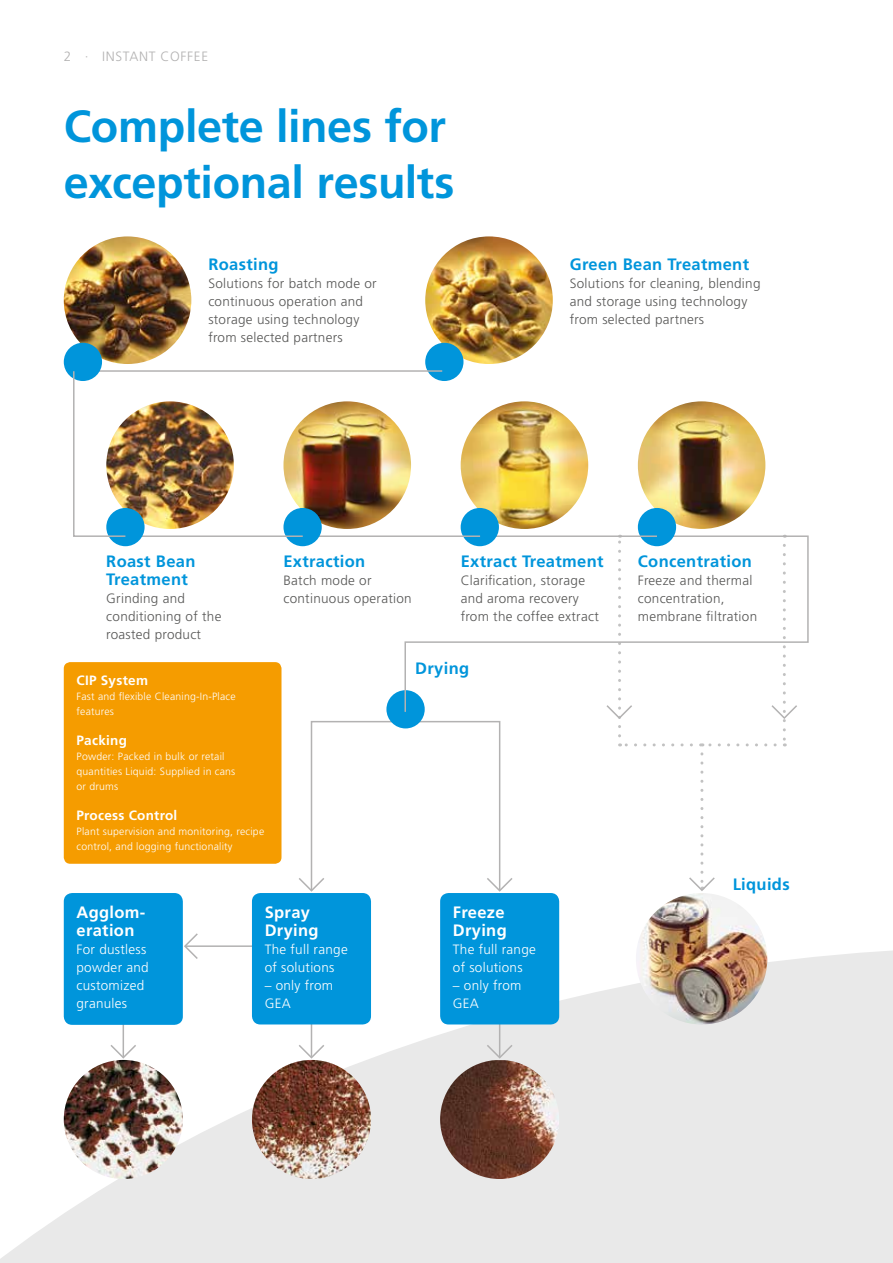
<style>
.page{position:relative;width:893px;height:1263px;background:#fff}
.page>*{position:absolute;margin:0;border:0;box-sizing:border-box;transform-origin:0 0}
.t1{font:700 45px/56.2px "Frutiger LT Pro";letter-spacing:-.01em;color:#0095db}
.t2{font:700 16.5px/18px "Frutiger LT Pro";letter-spacing:.02em;color:#0095db}
.t3{font:700 16.5px/18px "Frutiger LT Pro";letter-spacing:.02em;color:#fff}
.t4{font:300 13.5px/18px "Frutiger LT Pro";letter-spacing:.02em;color:#575756}
.t5{font:300 13.5px/18px "Frutiger LT Pro";letter-spacing:.02em;color:#fff}
.t6{font:700 13.5px "Frutiger LT Pro";letter-spacing:.02em;color:#fff}
.t7{font:300 13.5px "Frutiger LT Pro";letter-spacing:.05em;color:#b3b2b2}
.t8{font:300 10.5px/15px "Frutiger LT Pro";letter-spacing:.02em;color:#fff}
</style>
<div class="page">
<svg style="left:0;top:895px;width:893px;height:368px;fill:#e9e9e9"></svg>
<hr style="left:123px;top:979px;width:1px;height:77px;background:#b3b2b2">
<svg style="left:109px;top:1043px;width:29px;height:17px"></svg>
<hr style="left:311px;top:979px;width:1px;height:77px;background:#b3b2b2">
<svg style="left:297px;top:1043px;width:29px;height:17px"></svg>
<hr style="left:499px;top:979px;width:1px;height:77px;background:#b3b2b2">
<svg style="left:485px;top:1043px;width:29px;height:17px"></svg>
<div style="left:311px;top:721px;width:189px;height:170px;border:2px solid #b3b2b2"></div>
<div style="left:386px;top:690px;width:39px;height:38px;background:#0095db;border-radius:50%"></div>
<hr style="left:185px;top:945px;width:107px;height:2px;background:#b3b2b2">
<svg style="left:404px;top:535px;width:405px;height:178px"></svg>
<img style="left:638px;top:401px;width:127px;height:128px;border-radius:64px">
<div style="left:638px;top:508px;width:38px;height:38px;background:#0095db;border-radius:50%"></div>
<hr style="left:480px;top:535px;width:177px;height:2px;background:#b3b2b2">
<img style="left:461px;top:401px;width:127px;height:128px;border-radius:64px">
<div style="left:461px;top:508px;width:38px;height:38px;background:#0095db;border-radius:50%"></div>
<hr style="left:304px;top:535px;width:176px;height:2px;background:#b3b2b2">
<img style="left:283px;top:401px;width:128px;height:128px;border-radius:64px">
<div style="left:283px;top:508px;width:39px;height:38px;background:#0095db;border-radius:50%"></div>
<div style="left:64px;top:662px;width:217px;height:202px;background:#f59c00;border-radius:7px"></div>
<img style="left:252px;top:1060px;width:119px;height:119px;border-radius:60px">
<img style="left:440px;top:1060px;width:119px;height:119px;border-radius:58px">
<img style="left:425px;top:236px;width:128px;height:128px;border-radius:64px">
<img style="left:64px;top:1060px;width:119px;height:119px;border-radius:60px">
<div style="left:425px;top:343px;width:38px;height:38px;background:#0095db;border-radius:50%"></div>
<hr style="left:81px;top:370px;width:361px;height:2px;background:#b3b2b2">
<hr style="left:128px;top:535px;width:175px;height:2px;background:#b3b2b2">
<img style="left:64px;top:236px;width:127px;height:128px;border-radius:64px">
<div style="left:64px;top:343px;width:38px;height:38px;background:#0095db;border-radius:50%"></div>
<img style="left:106px;top:401px;width:128px;height:128px;border-radius:64px">
<div style="left:106px;top:508px;width:39px;height:38px;background:#0095db;border-radius:50%"></div>
<svg style="left:72px;top:370px;width:55px;height:168px"></svg>
<img style="left:636px;top:893px;width:131px;height:131px;border-radius:66px">
<svg style="left:689px;top:754px;width:26px;height:137px"></svg>
<svg style="left:183px;top:932px;width:16px;height:28px"></svg>
<svg style="left:605px;top:535px;width:194px;height:211px"></svg>
<div style="left:64px;top:893px;width:119px;height:132px;background:#0095db;border-radius:9px"></div>
<div style="left:252px;top:893px;width:119px;height:131px;background:#0095db;border-radius:9px"></div>
<div style="left:440px;top:893px;width:119px;height:131px;background:#0095db;border-radius:9px"></div>
<svg style="left:299px;top:876px;width:27px;height:16px"></svg>
<svg style="left:485px;top:876px;width:28px;height:16px"></svg>
<p class="t7" style="left:64px;top:49px;width:146px">2 · INSTANT COFFEE</p>
<h1 class="t1" style="left:64px;top:98px;width:392px">Complete lines for exceptional results</h1>
<p class="t2" style="left:208px;top:256px;width:72px">Roasting</p>
<p class="t4" style="left:208px;top:275px;width:170px">Solutions for batch mode or continuous operation and storage using technology from selected partners</p>
<p class="t2" style="left:570px;top:256px;width:181px">Green Bean Treatment</p>
<p class="t4" style="left:570px;top:275px;width:192px">Solutions for cleaning, blending and storage using technology from selected partners</p>
<p class="t2" style="left:106px;top:552px;width:91px">Roast Bean<br>Treatment</p>
<p class="t4" style="left:106px;top:589px;width:117px">Grinding and conditioning of the roasted product</p>
<p class="t2" style="left:283px;top:552px;width:83px">Extraction</p>
<p class="t4" style="left:283px;top:571px;width:130px">Batch mode or continuous operation</p>
<p class="t2" style="left:461px;top:552px;width:144px">Extract Treatment</p>
<p class="t4" style="left:461px;top:571px;width:140px">Clarification, storage and aroma recovery from the coffee extract</p>
<p class="t2" style="left:638px;top:552px;width:115px">Concentration</p>
<p class="t4" style="left:638px;top:571px;width:121px">Freeze and thermal concentration, membrane filtration</p>
<p class="t6" style="left:77px;top:672px;width:73px">CIP System</p>
<p class="t8" style="left:77px;top:689px;width:161px">Fast and flexible Cleaning-In-Place features</p>
<p class="t6" style="left:77px;top:732px;width:52px">Packing</p>
<p class="t8" style="left:77px;top:749px;width:160px">Powder: Packed in bulk or retail quantities Liquid: Supplied in cans or drums</p>
<p class="t6" style="left:77px;top:807px;width:102px">Process Control</p>
<p class="t8" style="left:77px;top:824px;width:189px">Plant supervision and monitoring, recipe control, and logging functionality</p>
<p class="t3" style="left:77px;top:903px;width:70px">Agglom&shy;eration</p>
<p class="t5" style="left:77px;top:940px;width:74px">For dustless powder and customized granules</p>
<p class="t3" style="left:265px;top:903px;width:55px">Spray<br>Drying</p>
<p class="t5" style="left:265px;top:940px;width:85px">The full range of solutions</p>
<p class="t5" style="left:265px;top:976px;width:70px">– only from<br>GEA</p>
<p class="t2" style="left:415px;top:660px;width:55px">Drying</p>
<p class="t3" style="left:453px;top:903px;width:55px">Freeze<br>Drying</p>
<p class="t5" style="left:453px;top:940px;width:85px">The full range of solutions</p>
<p class="t5" style="left:453px;top:976px;width:70px">– only from<br>GEA</p>
<p class="t2" style="left:733px;top:875px;width:58px">Liquids</p>
</div>
